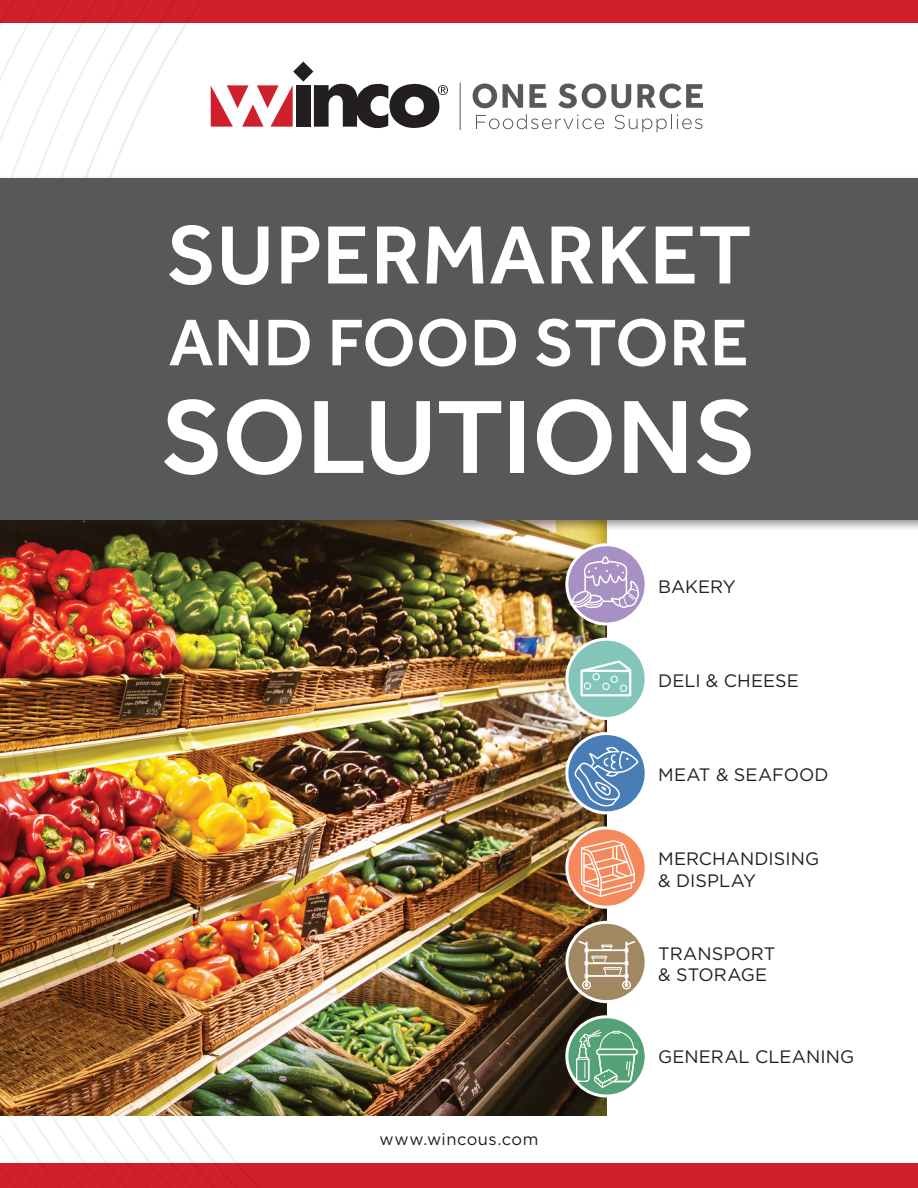
<style>
.page{position:relative;width:918px;height:1188px;background:#fff}
.page>*{position:absolute;margin:0;border:0;box-sizing:border-box;transform-origin:0 0}
.t1{font:500 107.7px "Effra";color:#fff}
.t2{font:500 85.35px "Effra";letter-spacing:.005em;color:#fff}
.t3{font:500 68.1px "Effra";letter-spacing:.01em;color:#fff}
.t4{font:18px/21.6px "Gotham";letter-spacing:.005em;color:#231f20}
.t5{font:16.5px "Gotham";letter-spacing:.03em;color:#231f20}
</style>
<div class="page">
<img style="left:343px;top:532px;width:263px;height:583px">
<div style="left:0;top:0;width:918px;height:23px;background:#d0202e"></div>
<div style="left:0;top:1164px;width:918px;height:24px;background:#d0202e"></div>
<img style="left:328px;top:532px;width:15px;height:632px">
<img style="left:298px;top:61px;width:30px;height:1103px">
<img style="left:267px;top:532px;width:31px;height:632px">
<img style="left:237px;top:532px;width:30px;height:656px">
<img style="left:206px;top:85px;width:31px;height:1103px">
<img style="left:175px;top:0;width:31px;height:1188px">
<img style="left:143px;top:0;width:32px;height:1188px">
<img style="left:112px;top:0;width:31px;height:1188px">
<img style="left:80px;top:0;width:32px;height:1171px">
<img style="left:48px;top:0;width:32px;height:1164px">
<img style="left:19px;top:0;width:29px;height:1164px">
<img style="left:0;top:23px;width:19px;height:1141px">
<div style="left:0;top:175px;width:918px;height:357px;background:#231f20;opacity:.45"></div>
<div style="left:0;top:178px;width:918px;height:341px;background:#57585a"></div>
<svg style="left:211px;top:62px;width:237px;height:71px"></svg>
<svg style="left:473px;top:84px;width:24px;height:24px"></svg>
<svg style="left:503px;top:84px;width:20px;height:24px"></svg>
<svg style="left:529px;top:84px;width:17px;height:24px"></svg>
<svg style="left:558px;top:84px;width:73px;height:24px"></svg>
<svg style="left:637px;top:84px;width:66px;height:24px"></svg>
<svg style="left:476px;top:114px;width:128px;height:15px"></svg>
<svg style="left:614px;top:114px;width:88px;height:18px"></svg>
<hr style="left:460px;top:83px;width:1px;height:47px;background:#57585a">
<svg style="left:567px;top:545px;width:79px;height:79px"></svg>
<div style="left:565px;top:543px;width:83px;height:83px;border:3px solid #fff;border-radius:50%"></div>
<div style="left:567px;top:639px;width:79px;height:79px;background:#84c5ba;border-radius:50%"></div>
<div style="left:565px;top:638px;width:83px;height:82px;border:3px solid #fff;border-radius:50%"></div>
<svg style="left:567px;top:734px;width:79px;height:79px"></svg>
<div style="left:565px;top:732px;width:83px;height:82px;border:3px solid #fff;border-radius:50%"></div>
<svg style="left:567px;top:828px;width:79px;height:79px;background:#f79971"></svg>
<div style="left:565px;top:826px;width:83px;height:83px;border:3px solid #fff;border-radius:50%"></div>
<svg style="left:567px;top:922px;width:79px;height:80px;background:#ae9776"></svg>
<div style="left:565px;top:921px;width:83px;height:82px;border:3px solid #fff;border-radius:50%"></div>
<svg style="left:567px;top:1017px;width:79px;height:79px"></svg>
<div style="left:565px;top:1015px;width:83px;height:83px;border:3px solid #fff;border-radius:50%"></div>
<svg style="left:571px;top:556px;width:70px;height:53px;background:#bba7cf"></svg>
<svg style="left:580px;top:660px;width:52px;height:37px"></svg>
<div style="left:596px;top:1048px;width:42px;height:8px;border:2px solid #fff;border-radius:3px"></div>
<svg style="left:575px;top:1029px;width:61px;height:60px;background:#77b490"></svg>
<svg style="left:580px;top:840px;width:56px;height:58px;background:#f8a886"></svg>
<div style="left:582px;top:981px;width:9px;height:8px;border:1px solid #fff;border-radius:50%"></div>
<div style="left:622px;top:981px;width:9px;height:8px;border:1px solid #fff;border-radius:50%"></div>
<svg style="left:577px;top:939px;width:59px;height:48px;background:#b5a183"></svg>
<svg style="left:573px;top:745px;width:66px;height:64px;background:#6f98c3"></svg>
<p class="t2" style="left:166px;top:204px;width:587px">SUPERMARKET</p>
<p class="t3" style="left:169px;top:302px;width:581px">AND FOOD STORE</p>
<p class="t1" style="left:161px;top:373px;width:598px">SOLUTIONS</p>
<p class="t4" style="left:658px;top:575px;width:79px">BAKERY</p>
<p class="t4" style="left:658px;top:669px;width:142px">DELI &amp; CHEESE</p>
<p class="t4" style="left:658px;top:763px;width:172px">MEAT &amp; SEAFOOD</p>
<p class="t4" style="left:658px;top:848px;width:162px">MERCHANDISING &amp; DISPLAY</p>
<p class="t4" style="left:658px;top:942px;width:119px">TRANSPORT &amp; STORAGE</p>
<p class="t5" style="left:380px;top:1129px;width:160px">www.wincous.com</p>
<p class="t4" style="left:658px;top:1046px;width:197px">GENERAL CLEANING</p>
</div>
